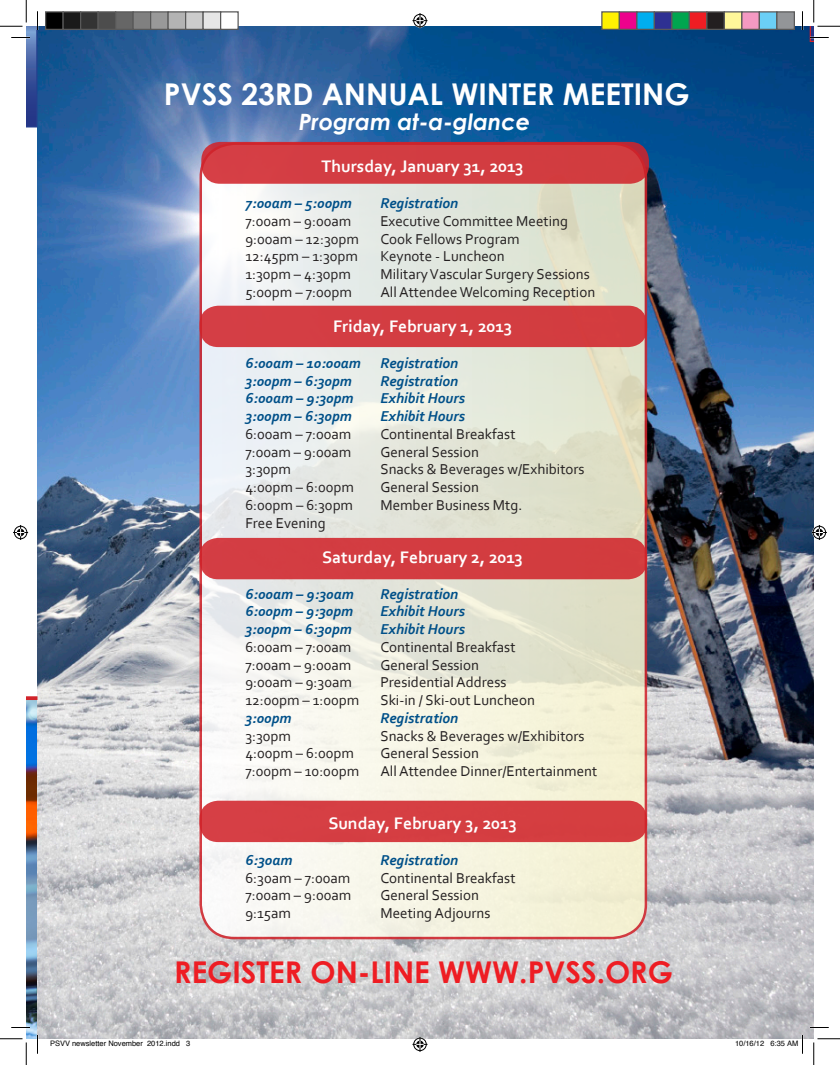
<style>
.page{position:relative;width:840px;height:1065px;background:#fff}
.page>*{position:absolute;margin:0;border:0;box-sizing:border-box;transform-origin:0 0}
.t1{font:700 30px "Century Gothic";color:#fff}
.t2{font:700 30px "Century Gothic";color:#ee1d23}
.t3{font:italic 700 22.5px "Century Gothic";color:#fff}
.t4{font:700 17.5px "Corbel";color:#fff}
.t5{font:15px "Corbel";color:#231f20}
.t6{font:italic 700 15px "Corbel";color:#005089}
.t7{font:7.5px "Helvetica";color:#000}
</style>
<div class="page">
<img style="left:26px;top:700px;width:11px;height:339px">
<img style="left:38px;top:26px;width:776px;height:1013px">
<svg style="left:201px;top:144px;width:445px;height:794px"></svg>
<div style="left:203px;top:143px;width:445px;height:40px;background:#d23c41;border-radius:18px"></div>
<div style="left:201px;top:142px;width:448px;height:42px;border:2px solid #d1232a;border-radius:18px"></div>
<div style="left:201px;top:307px;width:445px;height:39px;background:#d33d42;border-radius:18px"></div>
<div style="left:200px;top:306px;width:447px;height:41px;border:2px solid #d1232a;border-radius:18px"></div>
<div style="left:201px;top:539px;width:445px;height:39px;background:#d33c41;border-radius:18px"></div>
<div style="left:200px;top:538px;width:447px;height:41px;border:2px solid #d1232a;border-radius:18px"></div>
<div style="left:201px;top:802px;width:445px;height:39px;background:#d53e42;border-radius:18px"></div>
<div style="left:200px;top:801px;width:447px;height:41px;border:2px solid #d1232a;border-radius:18px"></div>
<svg style="left:26px;top:696px;width:12px;height:4px"></svg>
<svg style="left:11px;top:1027px;width:19px;height:1px"></svg>
<svg style="left:810px;top:1027px;width:19px;height:1px"></svg>
<svg style="left:37px;top:1035px;width:1px;height:19px"></svg>
<svg style="left:802px;top:11px;width:1px;height:19px"></svg>
<svg style="left:0;top:0;width:38px;height:128px"></svg>
<svg style="left:0;top:1039px;width:27px;height:26px"></svg>
<svg style="left:810px;top:0;width:30px;height:42px"></svg>
<svg style="left:814px;top:1039px;width:26px;height:26px"></svg>
<svg style="left:412px;top:13px;width:16px;height:15px"></svg>
<svg style="left:412px;top:1037px;width:16px;height:15px"></svg>
<svg style="left:13px;top:525px;width:15px;height:15px"></svg>
<svg style="left:812px;top:525px;width:15px;height:15px"></svg>
<div style="left:46px;top:12px;width:17px;height:17px;background:#000"></div>
<div style="left:45px;top:11px;width:19px;height:19px;border:1px solid #595959"></div>
<div style="left:63px;top:12px;width:18px;height:17px;background:#1a1a1a"></div>
<div style="left:62px;top:11px;width:19px;height:19px;border:1px solid #595959"></div>
<div style="left:81px;top:12px;width:17px;height:17px;background:#333"></div>
<div style="left:80px;top:11px;width:19px;height:19px;border:1px solid #595959"></div>
<div style="left:98px;top:12px;width:18px;height:17px;background:#4d4d4d"></div>
<div style="left:98px;top:11px;width:18px;height:19px;border:1px solid #595959"></div>
<div style="left:116px;top:12px;width:17px;height:17px;background:#666"></div>
<div style="left:115px;top:11px;width:19px;height:19px;border:1px solid #595959"></div>
<div style="left:133px;top:12px;width:18px;height:17px;background:#808080"></div>
<div style="left:132px;top:11px;width:19px;height:19px;border:1px solid #595959"></div>
<div style="left:151px;top:12px;width:17px;height:17px;background:#999"></div>
<div style="left:150px;top:11px;width:19px;height:19px;border:1px solid #595959"></div>
<div style="left:168px;top:12px;width:18px;height:17px;background:#b3b3b3"></div>
<div style="left:168px;top:11px;width:18px;height:19px;border:1px solid #595959"></div>
<div style="left:186px;top:12px;width:17px;height:17px;background:#ccc"></div>
<div style="left:185px;top:11px;width:19px;height:19px;border:1px solid #595959"></div>
<div style="left:203px;top:12px;width:18px;height:17px;background:#e6e6e6"></div>
<div style="left:202px;top:11px;width:19px;height:19px;border:1px solid #595959"></div>
<div style="left:221px;top:12px;width:17px;height:17px;background:#fff"></div>
<div style="left:220px;top:11px;width:19px;height:19px;border:1px solid #595959"></div>
<div style="left:602px;top:12px;width:17px;height:17px;background:#fff101"></div>
<div style="left:601px;top:11px;width:19px;height:19px;border:1px solid #595959"></div>
<div style="left:619px;top:12px;width:18px;height:17px;background:#ed028c"></div>
<div style="left:619px;top:11px;width:19px;height:19px;border:1px solid #595959"></div>
<div style="left:637px;top:12px;width:17px;height:17px;background:#00aeef"></div>
<div style="left:636px;top:11px;width:19px;height:19px;border:1px solid #595959"></div>
<div style="left:654px;top:12px;width:18px;height:17px;background:#2e3092"></div>
<div style="left:654px;top:11px;width:18px;height:19px;border:1px solid #595959"></div>
<div style="left:672px;top:12px;width:17px;height:17px;background:#00a54f"></div>
<div style="left:671px;top:11px;width:19px;height:19px;border:1px solid #595959"></div>
<div style="left:689px;top:12px;width:18px;height:17px;background:#ee1d23"></div>
<div style="left:689px;top:11px;width:19px;height:19px;border:1px solid #595959"></div>
<div style="left:707px;top:12px;width:17px;height:17px;background:#231f20"></div>
<div style="left:706px;top:11px;width:19px;height:19px;border:1px solid #595959"></div>
<div style="left:724px;top:12px;width:18px;height:17px;background:#fff79a"></div>
<div style="left:724px;top:11px;width:18px;height:19px;border:1px solid #595959"></div>
<div style="left:742px;top:12px;width:17px;height:17px;background:#f499c2"></div>
<div style="left:741px;top:11px;width:19px;height:19px;border:1px solid #595959"></div>
<div style="left:759px;top:12px;width:18px;height:17px;background:#6bcff6"></div>
<div style="left:759px;top:11px;width:19px;height:19px;border:1px solid #595959"></div>
<div style="left:777px;top:12px;width:17px;height:17px;background:#939598"></div>
<div style="left:776px;top:11px;width:19px;height:19px;border:1px solid #595959"></div>
<svg style="left:770px;top:1035px;width:33px;height:19px"></svg>
<p class="t1" style="left:164px;top:75px;width:527px">PVSS 23RD ANNUAL WINTER MEETING</p>
<p class="t3" style="left:299px;top:107px;width:233px">Program at-a-glance</p>
<p class="t4" style="left:322px;top:155px;width:204px">Thursday, January 31, 2013</p>
<p class="t6" style="left:245px;top:194px;width:108px">7:00am – 5:00pm</p>
<p class="t6" style="left:380px;top:194px;width:80px">Registration</p>
<p class="t5" style="left:245px;top:212px;width:107px">7:00am – 9:00am</p>
<p class="t5" style="left:380px;top:212px;width:189px">Executive Committee Meeting</p>
<p class="t5" style="left:245px;top:229px;width:115px">9:00am – 12:30pm</p>
<p class="t5" style="left:380px;top:229px;width:141px">Cook Fellows Program</p>
<p class="t5" style="left:245px;top:247px;width:114px">12:45pm – 1:30pm</p>
<p class="t5" style="left:380px;top:247px;width:126px">Keynote - Luncheon</p>
<p class="t5" style="left:245px;top:265px;width:107px">1:30pm – 4:30pm</p>
<p class="t5" style="left:380px;top:265px;width:211px">Military Vascular Surgery Sessions</p>
<p class="t5" style="left:245px;top:283px;width:108px">5:00pm – 7:00pm</p>
<p class="t5" style="left:380px;top:283px;width:216px">All Attendee Welcoming Reception</p>
<p class="t4" style="left:333px;top:316px;width:181px">Friday, February 1, 2013</p>
<p class="t6" style="left:245px;top:354px;width:117px">6:00am – 10:00am</p>
<p class="t6" style="left:380px;top:354px;width:80px">Registration</p>
<p class="t6" style="left:245px;top:371px;width:108px">3:00pm – 6:30pm</p>
<p class="t6" style="left:380px;top:371px;width:80px">Registration</p>
<p class="t6" style="left:245px;top:389px;width:110px">6:00am – 9:30pm</p>
<p class="t6" style="left:380px;top:389px;width:86px">Exhibit Hours</p>
<p class="t6" style="left:245px;top:407px;width:108px">3:00pm – 6:30pm</p>
<p class="t6" style="left:380px;top:407px;width:86px">Exhibit Hours</p>
<p class="t5" style="left:245px;top:425px;width:107px">6:00am – 7:00am</p>
<p class="t5" style="left:380px;top:425px;width:137px">Continental Breakfast</p>
<p class="t5" style="left:245px;top:442px;width:107px">7:00am – 9:00am</p>
<p class="t5" style="left:380px;top:442px;width:100px">General Session</p>
<p class="t5" style="left:245px;top:460px;width:47px">3:30pm</p>
<p class="t5" style="left:380px;top:460px;width:206px">Snacks &amp; Beverages w/Exhibitors</p>
<p class="t5" style="left:245px;top:478px;width:110px">4:00pm – 6:00pm</p>
<p class="t5" style="left:380px;top:478px;width:100px">General Session</p>
<p class="t5" style="left:245px;top:496px;width:109px">6:00pm – 6:30pm</p>
<p class="t5" style="left:380px;top:496px;width:143px">Member Business Mtg.</p>
<p class="t5" style="left:245px;top:513px;width:82px">Free Evening</p>
<p class="t4" style="left:322px;top:546px;width:202px">Saturday, February 2, 2013</p>
<p class="t6" style="left:245px;top:584px;width:110px">6:00am – 9:30am</p>
<p class="t6" style="left:380px;top:584px;width:80px">Registration</p>
<p class="t6" style="left:245px;top:602px;width:109px">6:00pm – 9:30pm</p>
<p class="t6" style="left:380px;top:602px;width:86px">Exhibit Hours</p>
<p class="t6" style="left:245px;top:620px;width:108px">3:00pm – 6:30pm</p>
<p class="t6" style="left:380px;top:620px;width:86px">Exhibit Hours</p>
<p class="t5" style="left:245px;top:638px;width:107px">6:00am – 7:00am</p>
<p class="t5" style="left:380px;top:638px;width:137px">Continental Breakfast</p>
<p class="t5" style="left:245px;top:655px;width:107px">7:00am – 9:00am</p>
<p class="t5" style="left:380px;top:655px;width:100px">General Session</p>
<p class="t5" style="left:245px;top:673px;width:108px">9:00am – 9:30am</p>
<p class="t5" style="left:380px;top:673px;width:128px">Presidential Address</p>
<p class="t5" style="left:245px;top:691px;width:115px">12:00pm – 1:00pm</p>
<p class="t5" style="left:380px;top:691px;width:156px">Ski-in / Ski-out Luncheon</p>
<p class="t6" style="left:245px;top:709px;width:48px">3:00pm</p>
<p class="t6" style="left:380px;top:709px;width:80px">Registration</p>
<p class="t5" style="left:245px;top:726px;width:47px">3:30pm</p>
<p class="t5" style="left:380px;top:726px;width:206px">Snacks &amp; Beverages w/Exhibitors</p>
<p class="t5" style="left:245px;top:744px;width:110px">4:00pm – 6:00pm</p>
<p class="t5" style="left:380px;top:744px;width:100px">General Session</p>
<p class="t5" style="left:245px;top:762px;width:115px">7:00pm – 10:00pm</p>
<p class="t5" style="left:380px;top:762px;width:218px">All Attendee Dinner/Entertainment</p>
<p class="t4" style="left:328px;top:813px;width:190px">Sunday, February 3, 2013</p>
<p class="t6" style="left:245px;top:851px;width:49px">6:30am</p>
<p class="t6" style="left:380px;top:851px;width:80px">Registration</p>
<p class="t5" style="left:245px;top:868px;width:107px">6:30am – 7:00am</p>
<p class="t5" style="left:380px;top:868px;width:137px">Continental Breakfast</p>
<p class="t5" style="left:245px;top:886px;width:107px">7:00am – 9:00am</p>
<p class="t5" style="left:380px;top:886px;width:100px">General Session</p>
<p class="t5" style="left:245px;top:904px;width:47px">9:15am</p>
<p class="t5" style="left:380px;top:904px;width:112px">Meeting Adjourns</p>
<p class="t2" style="left:174px;top:954px;width:500px">REGISTER ON-LINE WWW.PVSS.ORG</p>
<p class="t7" style="left:50px;top:1038px;width:142px">PSVV newsletter November 2012.indd 3</p>
<p class="t7" style="left:735px;top:1038px;width:65px">10/16/12 6:35 AM</p>
</div>
